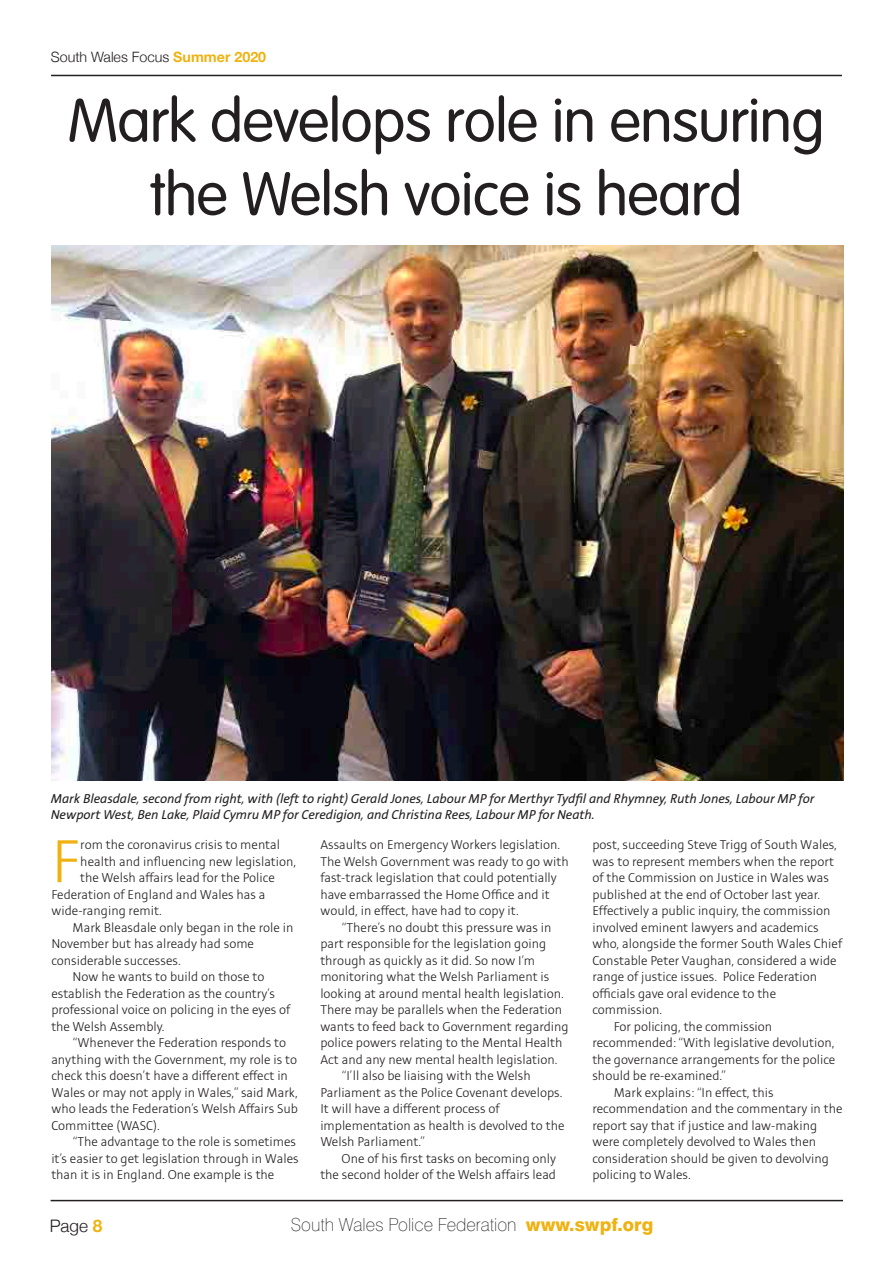
<style>
.page{position:relative;width:893px;height:1263px;background:#fff}
.page>*{position:absolute;margin:0;border:0;box-sizing:border-box;transform-origin:0 0}
.t1{font:300 67.35px "Stinnes Sans";color:#efb211}
.t2{font:300 60px/73.5px "VAG Rounded";letter-spacing:-.01em;color:#231f20;text-align:center}
.t3{font:100 18px "Swiss 721 BT";color:#231f20}
.t4{font:300 17.25px "Helvetica Neue";color:#231f20}
.t5{font:300 14.25px/16.5px "Stinnes Sans";color:#231f20}
.t6{font:italic 14.25px/16.5px "Stinnes Sans";color:#231f20}
.t7{font:300 14.25px "Helvetica Neue";color:#231f20}
.s1{font-weight:700;color:#efb211}
.s2{font-weight:800;color:#efb211}
</style>
<div class="page">
<hr style="left:51px;top:75px;width:791px;height:1px;background:#231f20">
<hr style="left:51px;top:1200px;width:792px;height:1px;background:#231f20">
<img style="left:51px;top:246px;width:793px;height:534px">
<p class="t7" style="left:51px;top:45px;width:217px">South Wales Focus <span class="s1">Summer 2020</span></p>
<p class="t2" style="left:68px;top:84px;width:758px">Mark develops role in ensuring the Welsh voice is heard</p>
<p class="t6" style="left:51px;top:790px;width:765px">Mark Bleasdale, second from right, with (left to right) Gerald Jones, Labour MP for Merthyr Tydfil and Rhymney, Ruth Jones, Labour MP for<br>Newport West, Ben Lake, Plaid Cymru MP for Ceredigion, and Christina Rees, Labour MP for Neath.</p>
<p class="t1" style="left:51px;top:830px;width:30px">F</p>
<p class="t5" style="left:80px;top:837px;width:201px">rom the coronavirus crisis to mental</p>
<p class="t5" style="left:80px;top:853px;width:217px">health and influencing new legislation,</p>
<p class="t5" style="left:80px;top:870px;width:196px">the Welsh affairs lead for the Police</p>
<p class="t5" style="left:51px;top:886px;width:216px">Federation of England and Wales has a</p>
<p class="t5" style="left:51px;top:903px;width:112px">wide-ranging remit.</p>
<p class="t5" style="left:51px;top:919px;width:244px;text-indent:21px">Mark Bleasdale only began in the role in<br>November but has already had some considerable successes.</p>
<p class="t5" style="left:51px;top:969px;width:241px;text-indent:21px">Now he wants to build on those to establish the Federation as the country’s professional voice on policing in the eyes of the Welsh Assembly.</p>
<p class="t5" style="left:51px;top:1035px;width:248px;text-indent:21px">“Whenever the Federation responds to anything with the Government, my role is to check this doesn’t have a different effect in Wales or may not apply in Wales,” said Mark, who leads the Federation’s Welsh Affairs Sub Committee (WASC).</p>
<p class="t5" style="left:51px;top:1134px;width:249px;text-indent:21px">“The advantage to the role is sometimes it’s easier to get legislation through in Wales than it is in England. One example is the</p>
<p class="t5" style="left:320px;top:837px;width:250px">Assaults on Emergency Workers legislation.<br>The Welsh Government was ready to go with fast-track legislation that could potentially have embarrassed the Home Office and it would, in effect, have had to copy it.</p>
<p class="t5" style="left:342px;top:919px;width:212px">“There’s no doubt this pressure was in</p>
<p class="t5" style="left:320px;top:936px;width:227px">part responsible for the legislation going</p>
<p class="t5" style="left:320px;top:952px;width:216px">through as quickly as it did. So now I’m</p>
<p class="t5" style="left:320px;top:969px;width:231px">monitoring what the Welsh Parliament is</p>
<p class="t5" style="left:320px;top:985px;width:245px">looking at around mental health legislation.</p>
<p class="t5" style="left:320px;top:1002px;width:243px">There may be parallels when the Federation</p>
<p class="t5" style="left:320px;top:1018px;width:250px">wants to feed back to Government regarding</p>
<p class="t5" style="left:320px;top:1035px;width:244px">police powers relating to the Mental Health</p>
<p class="t5" style="left:320px;top:1051px;width:239px">Act and any new mental health legislation.</p>
<p class="t5" style="left:342px;top:1068px;width:191px">“I’ll also be liaising with the Welsh</p>
<p class="t5" style="left:320px;top:1084px;width:244px">Parliament as the Police Covenant develops.</p>
<p class="t5" style="left:320px;top:1101px;width:181px">It will have a different process of</p>
<p class="t5" style="left:320px;top:1117px;width:246px">implementation as health is devolved to the</p>
<p class="t5" style="left:320px;top:1134px;width:107px">Welsh Parliament.”</p>
<p class="t5" style="left:342px;top:1150px;width:216px">One of his first tasks on becoming only</p>
<p class="t5" style="left:320px;top:1167px;width:237px">the second holder of the Welsh affairs lead</p>
<p class="t5" style="left:592px;top:837px;width:246px">post, succeeding Steve Trigg of South Wales,</p>
<p class="t5" style="left:592px;top:853px;width:243px">was to represent members when the report</p>
<p class="t5" style="left:592px;top:870px;width:238px">of the Commission on Justice in Wales was</p>
<p class="t5" style="left:592px;top:886px;width:229px">published at the end of October last year.</p>
<p class="t5" style="left:592px;top:903px;width:240px">Effectively a public inquiry, the commission</p>
<p class="t5" style="left:592px;top:919px;width:228px">involved eminent lawyers and academics</p>
<p class="t5" style="left:592px;top:936px;width:251px">who, alongside the former South Wales Chief</p>
<p class="t5" style="left:592px;top:952px;width:246px">Constable Peter Vaughan, considered a wide</p>
<p class="t5" style="left:592px;top:969px;width:226px">range of justice issues. Police Federation</p>
<p class="t5" style="left:592px;top:985px;width:185px">officials gave oral evidence to the</p>
<p class="t5" style="left:592px;top:1002px;width:71px">commission.</p>
<p class="t5" style="left:614px;top:1018px;width:160px">For policing, the commission</p>
<p class="t5" style="left:592px;top:1035px;width:244px">recommended: “With legislative devolution,</p>
<p class="t5" style="left:592px;top:1051px;width:244px">the governance arrangements for the police</p>
<p class="t5" style="left:592px;top:1068px;width:136px">should be re-examined.”</p>
<p class="t5" style="left:614px;top:1084px;width:162px">Mark explains: “In effect, this</p>
<p class="t5" style="left:592px;top:1101px;width:252px">recommendation and the commentary in the</p>
<p class="t5" style="left:592px;top:1117px;width:226px">report say that if justice and law-making</p>
<p class="t5" style="left:592px;top:1134px;width:225px">were completely devolved to Wales then</p>
<p class="t5" style="left:592px;top:1150px;width:238px">consideration should be given to devolving</p>
<p class="t5" style="left:592px;top:1167px;width:100px">policing to Wales.</p>
<p class="t4" style="left:50px;top:1212px;width:54px">Page <span class="s1">8</span></p>
<p class="t3" style="left:291px;top:1214px;width:364px">South Wales Police Federation <span class="s2">www.swpf.org</span></p>
</div>
